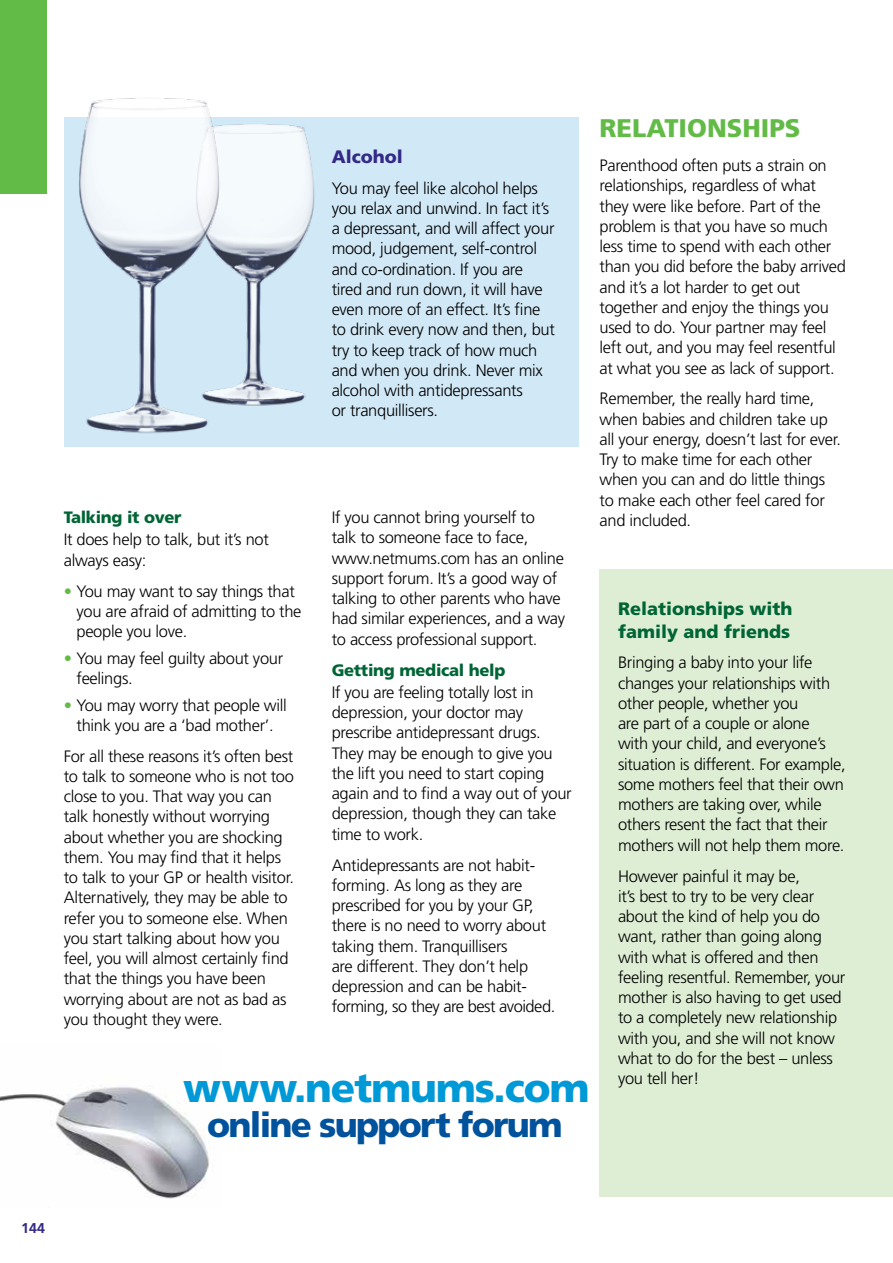
<style>
.page{position:relative;width:893px;height:1263px;background:#fff}
.page>*{position:absolute;margin:0;border:0;box-sizing:border-box;transform-origin:0 0}
.t1{font:900 40.2px "Frutiger";letter-spacing:-.03em;color:#0099d8}
.t2{font:900 34.65px "Frutiger";letter-spacing:-.05em;color:#00529c}
.t3{font:900 25.5px "Frutiger";color:#62bb46}
.t4{font:900 18px/22.5px "Frutiger";color:#006535}
.t5{font:900 18px "Frutiger";color:#332a86}
.t6{font:300 16.5px/20.2px "Frutiger";letter-spacing:-.02em;color:#000}
.t7{font:900 16.5px "Frutiger";letter-spacing:-.02em;color:#006535}
.t8{font:700 14.25px "Frutiger";color:#332a86}
.s1{color:#62bb46}
</style>
<div class="page">
<img style="left:0;top:1087px;width:210px;height:112px">
<div style="left:600px;top:570px;width:293px;height:627px;background:#deeed4"></div>
<div style="left:64px;top:117px;width:514px;height:330px;background:#d1e8f6"></div>
<img style="left:232px;top:124px;width:83px;height:282px">
<img style="left:79px;top:98px;width:153px;height:336px">
<div style="left:0;top:0;width:47px;height:193px;background:#62bb46"></div>
<p class="t5" style="left:332px;top:146px;width:73px">Alcohol</p>
<p class="t6" style="left:332px;top:178px;width:225px">You may feel like alcohol helps you relax and unwind. In fact it’s a depressant, and will affect your mood, judgement, self-control and co-ordination. If you are tired and run down, it will have even more of an effect. It’s fine to drink every now and then, but try to keep track of how much and when you drink. Never mix alcohol with antidepressants<br>or tranquillisers.</p>
<h3 class="t3" style="left:600px;top:113px;width:202px">RELATIONSHIPS</h3>
<p class="t6" style="left:600px;top:155px;width:248px">Parenthood often puts a strain on relationships, regardless of what they were like before. Part of the problem is that you have so much less time to spend with each other than you did before the baby arrived and it’s a lot harder to get out together and enjoy the things you used to do. Your partner may feel left out, and you may feel resentful at what you see as lack of support.</p>
<p class="t6" style="left:600px;top:389px;width:243px">Remember, the really hard time, when babies and children take up all your energy, doesn’t last for ever.<br>Try to make time for each other when you can and do little things to make each other feel cared for</p>
<p class="t6" style="left:332px;top:507px;width:235px">If you cannot bring yourself to<br>talk to someone face to face, www.netmums.com has an online support forum. It’s a good way of talking to other parents who have had similar experiences, and a way to access professional support.</p>
<p class="t7" style="left:332px;top:660px;width:175px">Getting medical help</p>
<p class="t6" style="left:332px;top:682px;width:241px">If you are feeling totally lost in depression, your doctor may prescribe antidepressant drugs.<br>They may be enough to give you the lift you need to start coping again and to find a way out of your depression, though they can take time to work.</p>
<p class="t6" style="left:332px;top:855px;width:225px">Antidepressants are not habit&shy;forming. As long as they are prescribed for you by your GP, there is no need to worry about taking them. Tranquillisers<br>are different. They don’t help depression and can be habit&shy;forming, so they are best avoided.</p>
<p class="t7" style="left:64px;top:507px;width:119px">Talking it over</p>
<p class="t6" style="left:600px;top:510px;width:93px">and included.</p>
<p class="t6" style="left:64px;top:530px;width:207px">It does help to talk, but it’s not always easy:</p>
<p class="t6" style="left:77px;top:581px;width:226px;text-indent:-13px"><span class="s1">•</span> You may want to say things that you are afraid of admitting to the people you love.</p>
<p class="t6" style="left:77px;top:648px;width:208px;text-indent:-13px"><span class="s1">•</span> You may feel guilty about your feelings.</p>
<p class="t6" style="left:64px;top:695px;width:225px;text-align:center"><span class="s1">•</span> You may worry that people will think you are a ‘bad mother’.</p>
<p class="t6" style="left:64px;top:746px;width:232px">For all these reasons it’s often best to talk to someone who is not too close to you. That way you can talk honestly without worrying about whether you are shocking them. You may find that it helps to talk to your GP or health visitor.<br>Alternatively, they may be able to refer you to someone else. When you start talking about how you feel, you will almost certainly find that the things you have been worrying about are not as bad as you thought they were.</p>
<p class="t4" style="left:618px;top:597px;width:176px">Relationships with family and friends</p>
<p class="t6" style="left:618px;top:652px;width:229px">Bringing a baby into your life changes your relationships with other people, whether you<br>are part of a couple or alone<br>with your child, and everyone’s situation is different. For example, some mothers feel that their own mothers are taking over, while others resent the fact that their mothers will not help them more.</p>
<p class="t6" style="left:618px;top:866px;width:229px">However painful it may be,<br>it’s best to try to be very clear about the kind of help you do want, rather than going along with what is offered and then feeling resentful. Remember, your mother is also having to get used to a completely new relationship with you, and she will not know what to do for the best – unless</p>
<h1 class="t1" style="left:183px;top:1063px;width:408px">www.netmums.com</h1>
<p class="t6" style="left:618px;top:1068px;width:83px">you tell her!</p>
<h2 class="t2" style="left:207px;top:1104px;width:357px">online support forum</h2>
<p class="t8" style="left:21px;top:1220px;width:25px">144</p>
</div>
